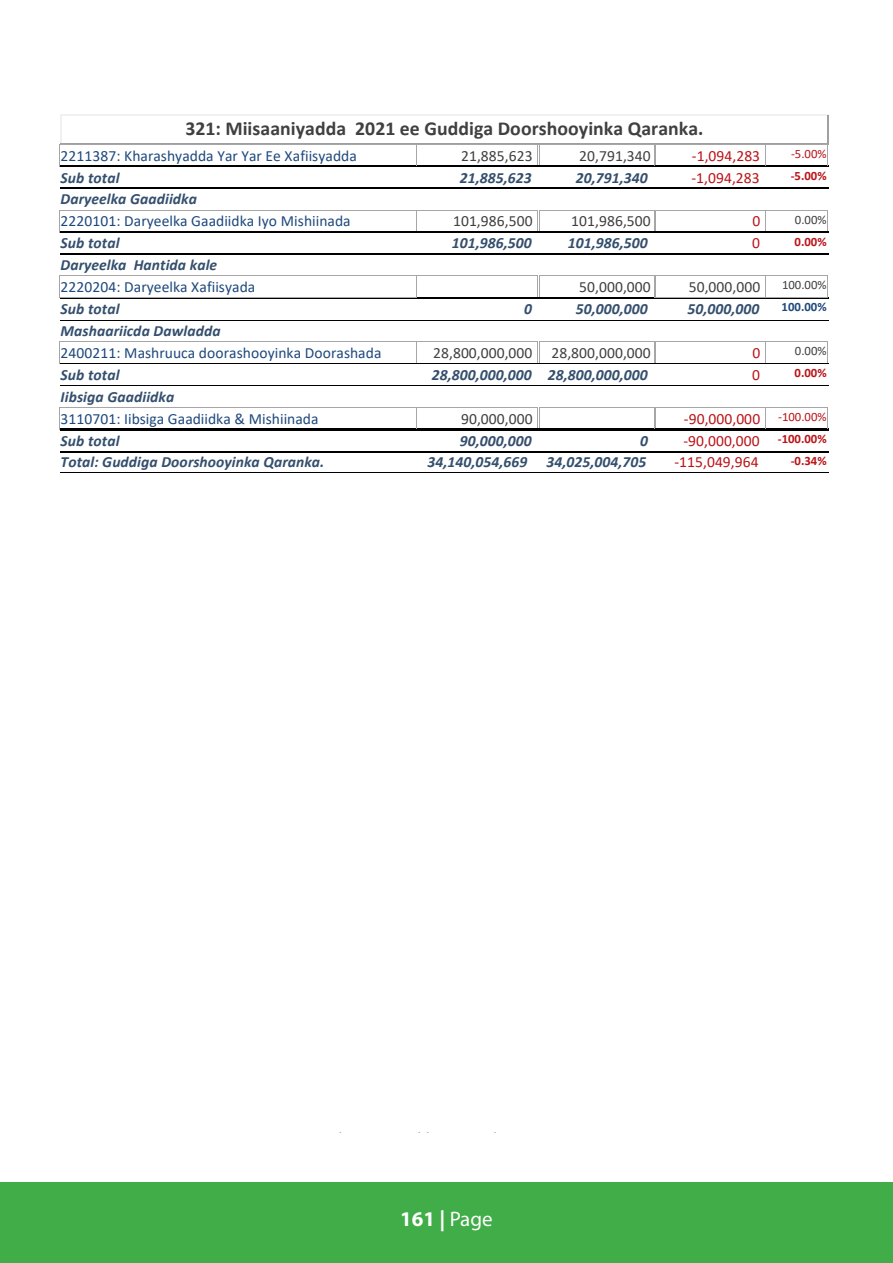
<style>
.page{position:relative;width:893px;height:1263px;background:#fff}
.page>*{position:absolute;margin:0;border:0;box-sizing:border-box;transform-origin:0 0}
.t1{font:700 21px "Myriad Pro";color:#fff}
.t2{font:700 19.8px "Calibri";letter-spacing:.005em;color:#404040}
.t3{font:italic 700 15.6px "Calibri";letter-spacing:.005em;color:#344e6d}
.t4{font:15.6px "Calibri";letter-spacing:.005em;color:#1f497d}
.t5{font:15.6px "Calibri";letter-spacing:.005em;color:#404040}
.t6{font:15.6px "Calibri";letter-spacing:.005em;color:#ba1419}
.t7{font:700 12.75px "Calibri";color:#ba1419}
.t8{font:12.75px "Calibri";color:#404040}
.t9{font:700 12.75px "Calibri";color:#1f497d}
.t10{font:12.75px "Calibri";color:#ba1419}
.s1{font-weight:400}
</style>
<div class="page">
<div style="left:0;top:1182px;width:893px;height:81px;background:#41ad49"></div>
<hr style="left:60px;top:144px;width:769px;height:1px;background:#646464">
<hr style="left:60px;top:115px;width:769px;height:1px;background:#f0f0f0">
<hr style="left:827px;top:115px;width:2px;height:29px;background:#a0a0a0">
<hr style="left:60px;top:143px;width:769px;height:1px;background:#a0a0a0">
<hr style="left:417px;top:144px;width:121px;height:1px;background:#a6a6a6">
<hr style="left:539px;top:144px;width:117px;height:1px;background:#a6a6a6">
<svg style="left:537px;top:144px;width:3px;height:22px"></svg>
<hr style="left:60px;top:144px;width:357px;height:1px;background:#a6a6a6">
<svg style="left:60px;top:116px;width:1px;height:50px"></svg>
<hr style="left:655px;top:144px;width:110px;height:1px;background:#a6a6a6">
<svg style="left:655px;top:145px;width:2px;height:21px"></svg>
<hr style="left:765px;top:144px;width:62px;height:1px;background:#a6a6a6">
<svg style="left:827px;top:144px;width:1px;height:22px"></svg>
<svg style="left:765px;top:145px;width:1px;height:21px"></svg>
<hr style="left:60px;top:166px;width:769px;height:1px;background:#000">
<hr style="left:60px;top:188px;width:769px;height:1px;background:#000">
<hr style="left:417px;top:210px;width:121px;height:1px;background:#a6a6a6">
<hr style="left:539px;top:210px;width:117px;height:1px;background:#a6a6a6">
<svg style="left:537px;top:211px;width:3px;height:20px"></svg>
<hr style="left:60px;top:231px;width:769px;height:1px;background:#000">
<hr style="left:60px;top:210px;width:357px;height:1px;background:#a6a6a6">
<hr style="left:655px;top:210px;width:110px;height:1px;background:#a6a6a6">
<svg style="left:655px;top:211px;width:1px;height:20px"></svg>
<hr style="left:765px;top:210px;width:62px;height:1px;background:#a6a6a6">
<svg style="left:827px;top:210px;width:1px;height:21px"></svg>
<svg style="left:765px;top:211px;width:1px;height:20px"></svg>
<hr style="left:60px;top:232px;width:769px;height:1px;background:#000">
<hr style="left:60px;top:254px;width:769px;height:1px;background:#000">
<hr style="left:417px;top:276px;width:121px;height:1px;background:#a6a6a6">
<hr style="left:539px;top:276px;width:117px;height:1px;background:#a6a6a6">
<svg style="left:537px;top:277px;width:3px;height:20px"></svg>
<hr style="left:60px;top:297px;width:769px;height:1px;background:#000">
<hr style="left:60px;top:276px;width:357px;height:1px;background:#a6a6a6">
<hr style="left:655px;top:276px;width:110px;height:1px;background:#a6a6a6">
<svg style="left:655px;top:276px;width:2px;height:22px"></svg>
<hr style="left:765px;top:276px;width:62px;height:1px;background:#a6a6a6">
<svg style="left:827px;top:276px;width:1px;height:22px"></svg>
<svg style="left:765px;top:277px;width:1px;height:21px"></svg>
<hr style="left:60px;top:298px;width:769px;height:1px;background:#000">
<hr style="left:60px;top:320px;width:769px;height:1px;background:#000">
<hr style="left:417px;top:342px;width:121px;height:1px;background:#a6a6a6">
<hr style="left:417px;top:364px;width:121px;height:1px;background:#a6a6a6">
<hr style="left:539px;top:342px;width:117px;height:1px;background:#a6a6a6">
<hr style="left:539px;top:364px;width:117px;height:1px;background:#a6a6a6">
<svg style="left:537px;top:343px;width:3px;height:20px"></svg>
<hr style="left:60px;top:342px;width:357px;height:1px;background:#a6a6a6">
<hr style="left:60px;top:364px;width:357px;height:1px;background:#a6a6a6">
<hr style="left:655px;top:342px;width:110px;height:1px;background:#a6a6a6">
<svg style="left:655px;top:342px;width:2px;height:21px"></svg>
<hr style="left:765px;top:342px;width:62px;height:1px;background:#a6a6a6">
<svg style="left:827px;top:342px;width:1px;height:21px"></svg>
<hr style="left:765px;top:364px;width:62px;height:1px;background:#a6a6a6">
<svg style="left:765px;top:343px;width:1px;height:20px"></svg>
<div style="left:653px;top:364px;width:112px;height:21px;background:#fff"></div>
<hr style="left:60px;top:363px;width:769px;height:1px;background:#000">
<hr style="left:60px;top:385px;width:769px;height:1px;background:#000">
<hr style="left:417px;top:407px;width:121px;height:1px;background:#a6a6a6">
<hr style="left:539px;top:407px;width:117px;height:1px;background:#a6a6a6">
<svg style="left:537px;top:408px;width:3px;height:21px"></svg>
<hr style="left:60px;top:407px;width:357px;height:1px;background:#a6a6a6">
<hr style="left:655px;top:407px;width:110px;height:1px;background:#a6a6a6">
<svg style="left:655px;top:408px;width:2px;height:21px"></svg>
<hr style="left:765px;top:407px;width:62px;height:1px;background:#a6a6a6">
<svg style="left:827px;top:407px;width:1px;height:22px"></svg>
<svg style="left:765px;top:408px;width:1px;height:21px"></svg>
<hr style="left:60px;top:429px;width:769px;height:1px;background:#000">
<hr style="left:60px;top:451px;width:769px;height:2px;background:#000">
<hr style="left:60px;top:472px;width:769px;height:1px;background:#000">
<p class="t2" style="left:185px;top:114px;width:520px">321: Miisaaniyadda 2021 ee Guddiga Doorshooyinka Qaranka.</p>
<p class="t4" style="left:61px;top:145px;width:298px">2211387: Kharashyadda Yar Yar Ee Xafiisyadda</p>
<p class="t5" style="left:461px;top:145px;width:73px">21,885,623</p>
<p class="t5" style="left:579px;top:145px;width:73px">20,791,340</p>
<p class="t6" style="left:692px;top:145px;width:70px">-1,094,283</p>
<p class="t10" style="left:791px;top:145px;width:37px">-5.00%</p>
<p class="t3" style="left:61px;top:166px;width:60px">Sub total</p>
<p class="t3" style="left:460px;top:166px;width:73px">21,885,623</p>
<p class="t3" style="left:576px;top:166px;width:73px">20,791,340</p>
<p class="t6" style="left:691px;top:166px;width:70px">-1,094,283</p>
<p class="t7" style="left:791px;top:167px;width:37px">-5.00%</p>
<p class="t3" style="left:61px;top:188px;width:138px">Daryeelka Gaadiidka</p>
<p class="t4" style="left:61px;top:210px;width:292px">2220101: Daryeelka Gaadiidka Iyo Mishiinada</p>
<p class="t5" style="left:453px;top:210px;width:81px">101,986,500</p>
<p class="t5" style="left:571px;top:210px;width:81px">101,986,500</p>
<p class="t6" style="left:752px;top:210px;width:9px">0</p>
<p class="t8" style="left:795px;top:211px;width:33px">0.00%</p>
<p class="t3" style="left:61px;top:232px;width:60px">Sub total</p>
<p class="t3" style="left:452px;top:232px;width:81px">101,986,500</p>
<p class="t3" style="left:568px;top:232px;width:81px">101,986,500</p>
<p class="t6" style="left:752px;top:232px;width:9px">0</p>
<p class="t7" style="left:794px;top:232px;width:34px">0.00%</p>
<p class="t3" style="left:61px;top:254px;width:158px">Daryeelka Hantida kale</p>
<p class="t4" style="left:61px;top:276px;width:196px">2220204: Daryeelka Xafiisyada</p>
<p class="t5" style="left:579px;top:276px;width:73px">50,000,000</p>
<p class="t5" style="left:689px;top:276px;width:73px">50,000,000</p>
<p class="t8" style="left:782px;top:276px;width:46px">100.00%</p>
<p class="t3" style="left:61px;top:298px;width:60px">Sub total</p>
<p class="t3" style="left:524px;top:298px;width:9px">0</p>
<p class="t3" style="left:576px;top:298px;width:73px">50,000,000</p>
<p class="t3" style="left:687px;top:298px;width:73px">50,000,000</p>
<p class="t9" style="left:782px;top:298px;width:47px">100.00%</p>
<p class="t3" style="left:61px;top:320px;width:161px">Mashaariicda Dawladda</p>
<p class="t4" style="left:61px;top:342px;width:322px">2400211: Mashruuca doorashooyinka Doorashada</p>
<p class="t5" style="left:433px;top:342px;width:219px">28,800,000,000 28,800,000,000</p>
<p class="t6" style="left:752px;top:342px;width:9px">0</p>
<p class="t8" style="left:795px;top:342px;width:33px">0.00%</p>
<p class="t3" style="left:61px;top:364px;width:60px">Sub total</p>
<p class="t3" style="left:432px;top:364px;width:217px">28,800,000,000 28,800,000,000</p>
<p class="t6" style="left:752px;top:364px;width:9px">0</p>
<p class="t7" style="left:794px;top:364px;width:34px">0.00%</p>
<p class="t3" style="left:61px;top:385px;width:115px">Iibsiga Gaadiidka</p>
<p class="t4" style="left:61px;top:408px;width:259px">3110701: Iibsiga Gaadiidka &amp; Mishiinada</p>
<p class="t5" style="left:461px;top:408px;width:73px">90,000,000</p>
<p class="t6" style="left:684px;top:408px;width:144px">-90,000,000 <sup>-100.00%</sup></p>
<p class="t3" style="left:61px;top:429px;width:60px">Sub total</p>
<p class="t3" style="left:460px;top:429px;width:73px">90,000,000</p>
<p class="t3" style="left:640px;top:429px;width:9px">0</p>
<p class="t6" style="left:683px;top:429px;width:145px">-90,000,000 <sup>-100.00%</sup></p>
<p class="t3" style="left:61px;top:451px;width:265px">Total: Guddiga Doorshooyinka Qaranka.</p>
<p class="t3" style="left:427px;top:451px;width:220px">34,140,054,669 34,025,004,705</p>
<p class="t6" style="left:674px;top:451px;width:86px">-115,049,964</p>
<p class="t7" style="left:791px;top:451px;width:38px">-0.34%</p>
<h1 class="t1" style="left:400px;top:1205px;width:94px">161 | <span class="s1">Page</span></h1>
</div>
